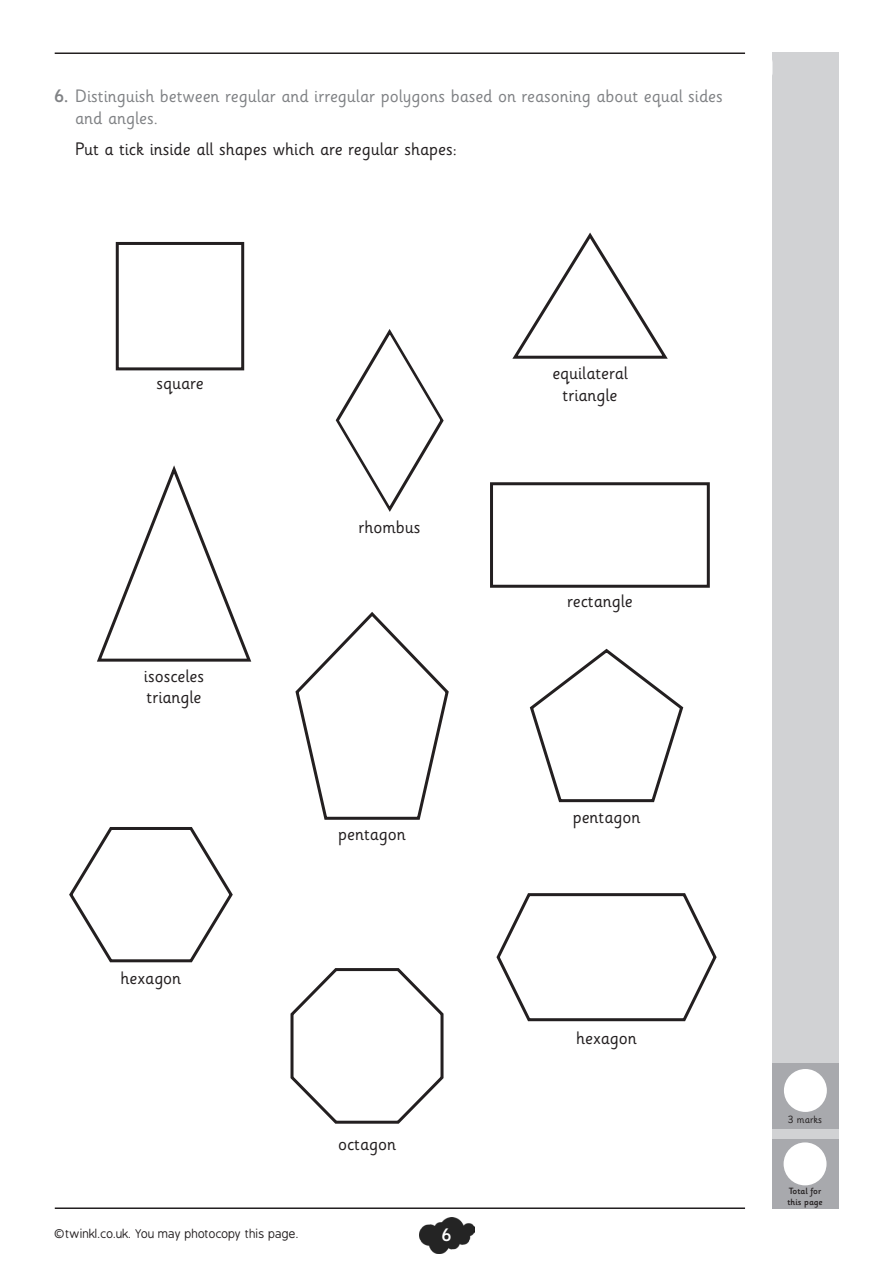
<style>
.page{position:relative;width:893px;height:1263px;background:#fff}
.page>*{position:absolute;margin:0;border:0;box-sizing:border-box;transform-origin:0 0}
.UNMARKED_QUESTIONS_u{font:18px "Sassoon Infant Rg";color:#231f20}
.t1{font:18px/21.6px "Sassoon Infant Rg";color:#808285}
.t2{font:500 18px "Sassoon Infant Md";color:#fff}
.t3{font:12px "B Preplay";color:#231f20}
.t4{font:10.5px "Sassoon Infant Rg";color:#231f20}
.t5{font:500 9px "Sassoon Infant Md";color:#231f20}
.s1{font-family:"Sassoon Infant Md";font-weight:500}
</style>
<div class="page">
<img style="left:419px;top:1218px;width:56px;height:35px">
<div style="left:772px;top:52px;width:67px;height:1157px;background:#d1d2d4"></div>
<hr style="left:55px;top:53px;width:690px;height:1px;background:#231f20">
<hr style="left:55px;top:1207px;width:690px;height:2px;background:#231f20">
<div style="left:772px;top:1140px;width:67px;height:69px;background:#a8a9ad"></div>
<div style="left:784px;top:1142px;width:42px;height:43px;background:#fff;border-radius:50%"></div>
<div style="left:116px;top:242px;width:128px;height:128px;border:3px solid #231f20"></div>
<div style="left:490px;top:482px;width:220px;height:106px;border:3px solid #231f20"></div>
<svg style="left:335px;top:329px;width:109px;height:183px"></svg>
<svg style="left:512px;top:232px;width:156px;height:127px"></svg>
<svg style="left:97px;top:465px;width:155px;height:197px"></svg>
<svg style="left:529px;top:648px;width:155px;height:155px"></svg>
<svg style="left:295px;top:612px;width:154px;height:208px"></svg>
<svg style="left:496px;top:893px;width:221px;height:129px"></svg>
<svg style="left:69px;top:827px;width:164px;height:136px"></svg>
<svg style="left:290px;top:968px;width:154px;height:156px"></svg>
<div style="left:772px;top:1063px;width:67px;height:66px;background:#a8a9ad"></div>
<div style="left:784px;top:1069px;width:43px;height:43px;background:#fff;border-radius:50%"></div>
<p class="t1" style="left:75px;top:86px;width:649px;text-indent:-21px"><span class="s1">6.</span> Distinguish between regular and irregular polygons based on reasoning about equal sides and angles.</p>
<p class="UNMARKED_QUESTIONS_u" style="left:75px;top:139px;width:383px">Put a tick inside all shapes which are regular shapes:</p>
<p class="UNMARKED_QUESTIONS_u" style="left:156px;top:373px;width:49px">square</p>
<p class="UNMARKED_QUESTIONS_u" style="left:144px;top:665px;width:62px">isosceles</p>
<p class="UNMARKED_QUESTIONS_u" style="left:147px;top:687px;width:56px">triangle</p>
<p class="UNMARKED_QUESTIONS_u" style="left:121px;top:968px;width:62px">hexagon</p>
<p class="UNMARKED_QUESTIONS_u" style="left:358px;top:517px;width:64px">rhombus</p>
<p class="UNMARKED_QUESTIONS_u" style="left:338px;top:823px;width:69px">pentagon</p>
<p class="t3" style="left:55px;top:1227px;width:246px">©twinkl.co.uk. You may photocopy this page.</p>
<p class="UNMARKED_QUESTIONS_u" style="left:338px;top:1133px;width:60px">octagon</p>
<p class="t2" style="left:442px;top:1225px;width:11px">6</p>
<p class="UNMARKED_QUESTIONS_u" style="left:552px;top:363px;width:77px">equilateral</p>
<p class="UNMARKED_QUESTIONS_u" style="left:563px;top:385px;width:56px">triangle</p>
<p class="UNMARKED_QUESTIONS_u" style="left:567px;top:591px;width:67px">rectangle</p>
<p class="UNMARKED_QUESTIONS_u" style="left:573px;top:807px;width:69px">pentagon</p>
<p class="UNMARKED_QUESTIONS_u" style="left:576px;top:1028px;width:62px">hexagon</p>
<p class="t4" style="left:788px;top:1113px;width:36px">3 marks</p>
<p class="t5" style="left:789px;top:1186px;width:34px">Total for</p>
<p class="t5" style="left:787px;top:1196px;width:37px">this page</p>
</div>
